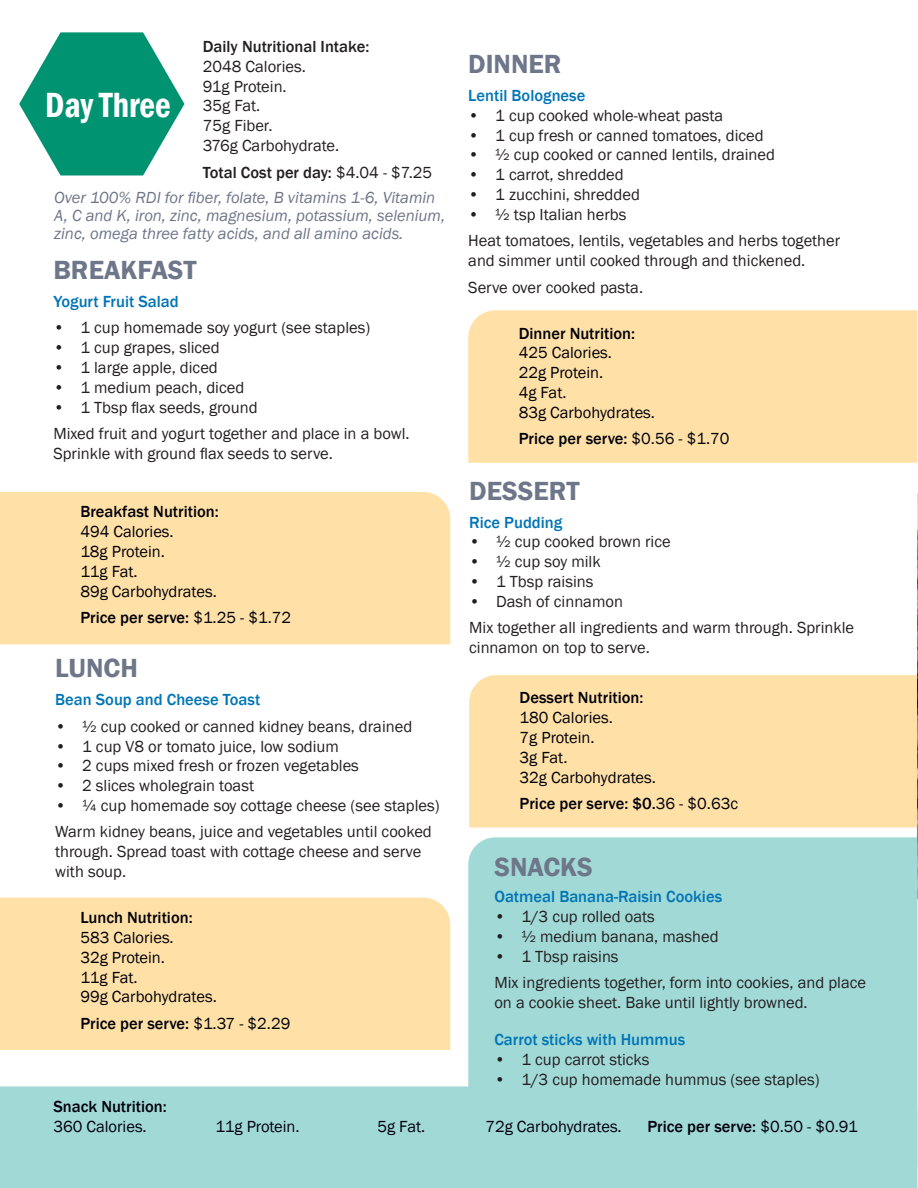
<style>
.page{position:relative;width:918px;height:1188px;background:#fff}
.page>*{position:absolute;margin:0;border:0;box-sizing:border-box;transform-origin:0 0}
.t1{font:600 condensed 36px "Franklin Gothic";color:#fff;scale:.95 1}
.t2{font:600 27px "Franklin Gothic";color:#6e768a}
.t3{font:16.5px/26.5px "Franklin Gothic";color:#231f20}
.t4{font:16.5px/19.8px "Franklin Gothic";color:#00000b}
.t5{font:500 16.5px "Franklin Gothic";color:#00000b}
.t6{font:italic 16.5px/25px "Franklin Gothic";color:#6e768a;text-align:right}
.t7{font:500 16.5px "Franklin Gothic";color:#0075b6}
.t8{font:500 16.5px "Franklin Gothic";color:#231f20}
.s1{font-weight:500;font-style:normal;color:#231f20}
.s2{font-style:normal;color:#231f20}
.s3{font-weight:400}
</style>
<div class="page">
<div style="left:0;top:1086px;width:917px;height:102px;background:#a1d9d6"></div>
<div style="left:0;top:898px;width:450px;height:152px;background:#ffe1a7"></div>
<div style="left:468px;top:310px;width:449px;height:153px;background:#ffe1a7"></div>
<svg style="left:19px;top:32px;width:165px;height:144px"></svg>
<div style="left:0;top:492px;width:450px;height:152px;background:#ffe1a7"></div>
<div style="left:469px;top:675px;width:448px;height:153px;background:#ffe1a7"></div>
<div style="left:468px;top:837px;width:449px;height:329px;background:#a1d9d6"></div>
<img style="left:917px;top:494px;width:1px;height:405px">
<p class="t8" style="left:203px;top:40px;width:168px">Daily Nutritional Intake:</p>
<p class="t3" style="left:203px;top:57px;width:138px;line-height:19.8px">2048 Calories.<br>91g Protein.<br>35g Fat.<br>75g Fiber.<br>376g Carbohydrate.</p>
<p class="t6" style="left:54px;top:160px;width:383px"><span class="s1">Total Cost per day:</span> <span class="s2">$4.04 - $7.25<br></span>Over 100% RDI for fiber, folate, B vitamins 1-6, Vitamin</p>
<p class="t6" style="left:54px;top:207px;width:392px;line-height:18px;text-align:left">A, C and K, iron, zinc, magnesium, potassium, selenium, zinc, omega three fatty acids, and all amino acids.</p>
<h1 class="t1" style="left:45px;top:90px;width:134px">Day Three</h1>
<h2 class="t2" style="left:53px;top:254px;width:145px">BREAKFAST</h2>
<p class="t7" style="left:53px;top:294px;width:127px">Yogurt Fruit Salad</p>
<p class="t3" style="left:53px;top:315px;width:318px">• 1 cup homemade soy yogurt (see staples)</p>
<p class="t3" style="left:53px;top:335px;width:168px">• 1 cup grapes, sliced</p>
<p class="t3" style="left:53px;top:355px;width:166px">• 1 large apple, diced</p>
<p class="t3" style="left:53px;top:375px;width:192px">• 1 medium peach, diced</p>
<p class="t3" style="left:53px;top:395px;width:358px">• 1 Tbsp flax seeds, ground<br>Mixed fruit and yogurt together and place in a bowl.</p>
<p class="t3" style="left:53px;top:440px;width:281px">Sprinkle with ground flax seeds to serve.</p>
<p class="t5" style="left:80px;top:505px;width:140px">Breakfast Nutrition:</p>
<p class="t4" style="left:80px;top:523px;width:138px">494 Calories.<br>18g Protein.<br>11g Fat.<br>89g Carbohydrates.</p>
<p class="t5" style="left:80px;top:611px;width:212px">Price per serve: <span class="s3">$1.25 - $1.72</span></p>
<h2 class="t2" style="left:55px;top:652px;width:84px">LUNCH</h2>
<p class="t7" style="left:55px;top:693px;width:207px">Bean Soup and Cheese Toast</p>
<p class="t3" style="left:55px;top:714px;width:359px">• ½ cup cooked or canned kidney beans, drained</p>
<p class="t3" style="left:55px;top:734px;width:285px">• 1 cup V8 or tomato juice, low sodium</p>
<p class="t3" style="left:55px;top:753px;width:305px">• 2 cups mixed fresh or frozen vegetables</p>
<p class="t3" style="left:55px;top:773px;width:200px">• 2 slices wholegrain toast</p>
<p class="t3" style="left:55px;top:793px;width:386px">• ¼ cup homemade soy cottage cheese (see staples)<br>Warm kidney beans, juice and vegetables until cooked</p>
<p class="t3" style="left:55px;top:843px;width:368px;line-height:19.8px">through. Spread toast with cottage cheese and serve with soup.</p>
<p class="t5" style="left:80px;top:911px;width:114px">Lunch Nutrition:</p>
<p class="t4" style="left:80px;top:928px;width:138px">583 Calories.<br>32g Protein.<br>11g Fat.<br>99g Carbohydrates.</p>
<p class="t5" style="left:80px;top:1016px;width:212px">Price per serve: <span class="s3">$1.37 - $2.29</span></p>
<h2 class="t2" style="left:468px;top:48px;width:95px">DINNER</h2>
<p class="t7" style="left:468px;top:89px;width:119px">Lentil Bolognese</p>
<p class="t3" style="left:468px;top:103px;width:257px">• 1 cup cooked whole-wheat pasta</p>
<p class="t3" style="left:468px;top:123px;width:297px">• 1 cup fresh or canned tomatoes, diced</p>
<p class="t3" style="left:468px;top:142px;width:308px">• ½ cup cooked or canned lentils, drained</p>
<p class="t3" style="left:468px;top:162px;width:157px">• 1 carrot, shredded</p>
<p class="t3" style="left:468px;top:182px;width:173px">• 1 zucchini, shredded</p>
<p class="t3" style="left:468px;top:202px;width:373px">• ½ tsp Italian herbs<br>Heat tomatoes, lentils, vegetables and herbs together</p>
<p class="t3" style="left:468px;top:248px;width:339px">and simmer until cooked through and thickened.<br>Serve over cooked pasta.</p>
<p class="t5" style="left:519px;top:326px;width:118px">Dinner Nutrition:</p>
<p class="t4" style="left:519px;top:344px;width:138px">425 Calories.<br>22g Protein.<br>4g Fat.<br>83g Carbohydrates.</p>
<p class="t5" style="left:519px;top:432px;width:212px">Price per serve: <span class="s3">$0.56 - $1.70</span></p>
<h2 class="t2" style="left:469px;top:474px;width:112px">DESSERT</h2>
<p class="t7" style="left:469px;top:515px;width:95px">Rice Pudding</p>
<p class="t3" style="left:469px;top:529px;width:203px">• ½ cup cooked brown rice</p>
<p class="t3" style="left:469px;top:549px;width:133px">• ½ cup soy milk</p>
<p class="t3" style="left:469px;top:569px;width:126px">• 1 Tbsp raisins</p>
<p class="t3" style="left:469px;top:589px;width:386px">• Dash of cinnamon<br>Mix together all ingredients and warm through. Sprinkle</p>
<p class="t3" style="left:469px;top:635px;width:182px">cinnamon on top to serve.</p>
<p class="t5" style="left:520px;top:691px;width:125px">Dessert Nutrition:</p>
<p class="t4" style="left:520px;top:709px;width:138px">180 Calories.<br>7g Protein.<br>3g Fat.<br>32g Carbohydrates.</p>
<p class="t5" style="left:520px;top:797px;width:220px">Price per serve: $0.<span class="s3">36 - $0.63c</span></p>
<h2 class="t2" style="left:494px;top:851px;width:100px">SNACKS</h2>
<p class="t7" style="left:494px;top:890px;width:229px">Oatmeal Banana-Raisin Cookies</p>
<p class="t3" style="left:494px;top:904px;width:162px">• 1/3 cup rolled oats</p>
<p class="t3" style="left:494px;top:924px;width:226px">• ½ medium banana, mashed</p>
<p class="t3" style="left:494px;top:944px;width:373px">• 1 Tbsp raisins<br>Mix ingredients together, form into cookies, and place</p>
<p class="t3" style="left:494px;top:990px;width:315px">on a cookie sheet. Bake until lightly browned.</p>
<p class="t7" style="left:494px;top:1033px;width:192px">Carrot sticks with Hummus</p>
<p class="t3" style="left:494px;top:1047px;width:157px">• 1 cup carrot sticks</p>
<p class="t3" style="left:494px;top:1067px;width:327px">• 1/3 cup homemade hummus (see staples)</p>
<p class="t5" style="left:53px;top:1100px;width:115px">Snack Nutrition:</p>
<p class="t4" style="left:53px;top:1118px;width:95px">360 Calories.</p>
<p class="t4" style="left:215px;top:1118px;width:86px">11g Protein.</p>
<p class="t4" style="left:377px;top:1118px;width:49px">5g Fat.</p>
<p class="t4" style="left:485px;top:1118px;width:138px">72g Carbohydrates.</p>
<p class="t5" style="left:647px;top:1120px;width:212px">Price per serve: <span class="s3">$0.50 - $0.91</span></p>
</div>
